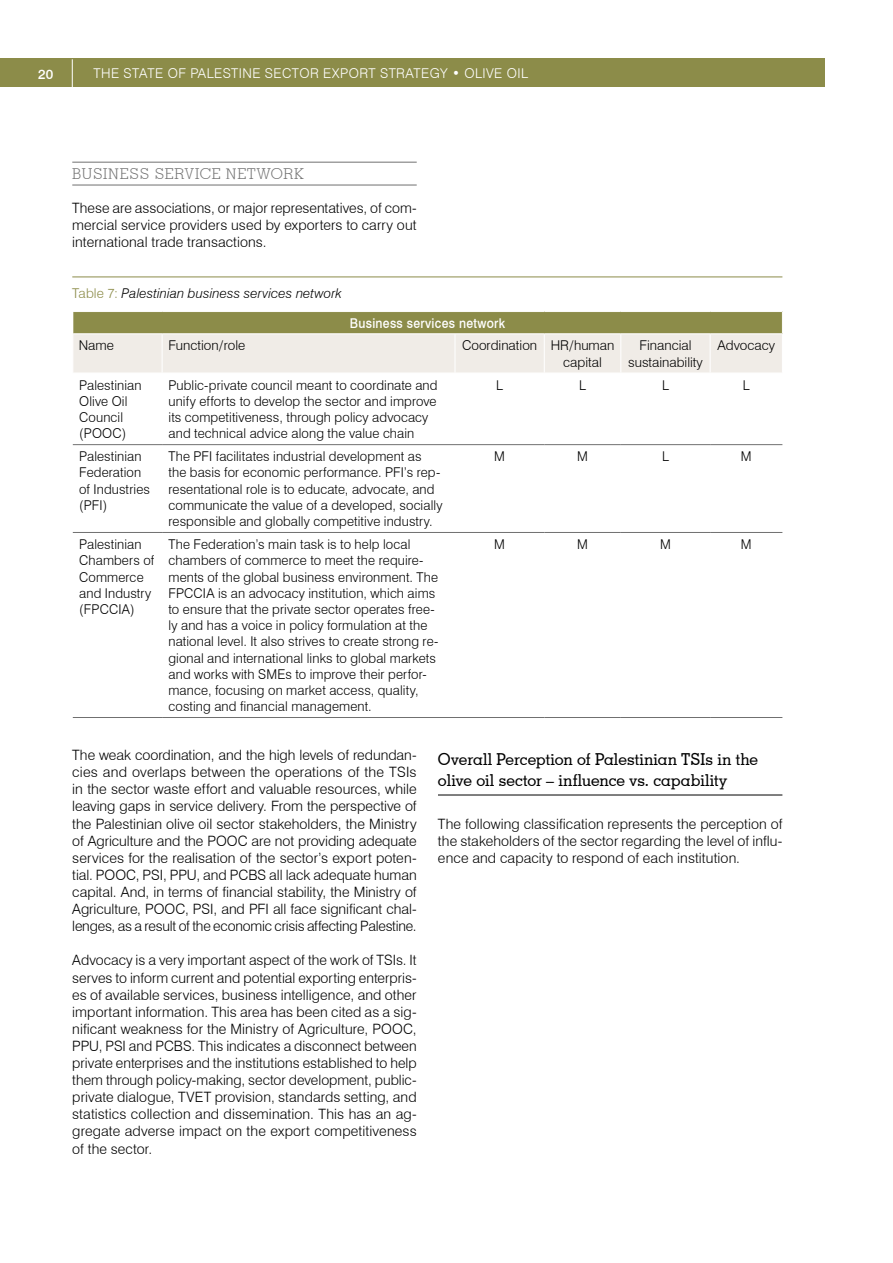
<style>
.page{position:relative;width:893px;height:1263px;background:#fff}
.page>*{position:absolute;margin:0;border:0;box-sizing:border-box;transform-origin:0 0}
.Title_4{font:500 16.5px/21.6px "Geometric Slab 703 BT";letter-spacing:.005em;color:#000;scale:.96 1}
.Title_3_-_gray{font:300 15px "Geometric Slab 703 BT";letter-spacing:.045em;color:#707070}
.Body_text{font:300 14.25px/17.1px "Swiss 721 BT";letter-spacing:.005em;color:#000;text-align:justify}
.Table_Text{font:300 13.5px/16.2px "Swiss 721 BT";letter-spacing:.01em;color:#000}
.TABLE__Categories{font:300 13.5px/16.2px "Swiss 721 BT";color:#000;text-align:center}
.t1{font:300 13.5px "Swiss 721 BT";letter-spacing:.03em;color:#fff}
.Tables__names{font:italic 300 13.5px "Swiss 721 BT";letter-spacing:.005em;color:#000}
.TABLE__Headers_-_cen{font:500 13.5px "Swiss 721 BT";letter-spacing:.025em;color:#fff;scale:.9 1}
.TABLE__Headers_-_cen-2{font:500 13.5px "Swiss 721 BT";letter-spacing:.025em;color:#fff}
.s1{font-style:normal;color:#8c8c49}
</style>
<div class="page">
<div style="left:0;top:58px;width:825px;height:29px;background:#8c8c49"></div>
<svg style="left:72px;top:59px;width:1px;height:28px"></svg>
<hr style="left:72px;top:162px;width:345px;height:1px;background:#707070">
<hr style="left:72px;top:185px;width:345px;height:1px;background:#707070">
<hr style="left:72px;top:277px;width:710px;height:1px;background:#8c8c49">
<hr style="left:73px;top:444px;width:89px;height:1px;background:#707070">
<hr style="left:162px;top:444px;width:293px;height:1px;background:#707070">
<hr style="left:455px;top:444px;width:89px;height:1px;background:#707070">
<hr style="left:544px;top:444px;width:77px;height:1px;background:#707070">
<hr style="left:621px;top:444px;width:89px;height:1px;background:#707070">
<hr style="left:710px;top:444px;width:72px;height:1px;background:#707070">
<hr style="left:73px;top:532px;width:89px;height:1px;background:#707070">
<hr style="left:162px;top:532px;width:293px;height:1px;background:#707070">
<hr style="left:455px;top:532px;width:89px;height:1px;background:#707070">
<hr style="left:544px;top:532px;width:77px;height:1px;background:#707070">
<hr style="left:621px;top:532px;width:89px;height:1px;background:#707070">
<hr style="left:710px;top:532px;width:72px;height:1px;background:#707070">
<hr style="left:73px;top:717px;width:89px;height:1px;background:#707070">
<hr style="left:162px;top:717px;width:293px;height:1px;background:#707070">
<hr style="left:455px;top:717px;width:89px;height:1px;background:#707070">
<hr style="left:544px;top:717px;width:77px;height:1px;background:#707070">
<hr style="left:621px;top:717px;width:89px;height:1px;background:#707070">
<hr style="left:710px;top:717px;width:72px;height:1px;background:#707070">
<svg style="left:73px;top:312px;width:710px;height:61px;background:#cdcab0"></svg>
<hr style="left:72px;top:333px;width:90px;height:1px;background:#fff">
<hr style="left:162px;top:333px;width:293px;height:1px;background:#fff">
<hr style="left:455px;top:333px;width:89px;height:1px;background:#fff">
<hr style="left:544px;top:333px;width:77px;height:1px;background:#fff">
<hr style="left:621px;top:333px;width:89px;height:1px;background:#fff">
<hr style="left:710px;top:333px;width:73px;height:1px;background:#fff">
<hr style="left:782px;top:334px;width:1px;height:39px;background:#fff">
<hr style="left:438px;top:795px;width:344px;height:1px;background:#000">
<p class="TABLE__Headers_-_cen-2" style="left:38px;top:66px;width:17px">20</p>
<p class="t1" style="left:94px;top:65px;width:436px">THE STATE OF PALESTINE SECTOR EXPORT STRATEGY • OLIVE OIL</p>
<p class="Title_3_-_gray" style="left:72px;top:165px;width:233px">BUSINESS SERVICE NETWORK</p>
<p class="Body_text" style="left:72px;top:199px;width:346px">These are associations, or major representatives, of com&shy;mercial service providers used by exporters to carry out international trade transactions.</p>
<p class="Tables__names" style="left:72px;top:285px;width:271px"><span class="s1">Table 7:</span> Palestinian business services network</p>
<p class="TABLE__Headers_-_cen" style="left:350px;top:315px;width:174px">Business services network</p>
<p class="TABLE__Categories" style="left:79px;top:337px;width:37px">Name</p>
<p class="TABLE__Categories" style="left:168px;top:337px;width:78px">Function/role</p>
<p class="TABLE__Categories" style="left:462px;top:337px;width:76px">Coordination</p>
<p class="TABLE__Categories" style="left:551px;top:337px;width:65px">HR/human capital</p>
<p class="TABLE__Categories" style="left:628px;top:337px;width:76px">Financial sustainability</p>
<p class="TABLE__Categories" style="left:718px;top:337px;width:59px">Advocacy</p>
<p class="Table_Text" style="left:79px;top:377px;width:64px">Palestinian<br>Olive Oil<br>Council (POOC)</p>
<p class="Table_Text" style="left:168px;top:377px;width:271px">Public-private council meant to coordinate and unify efforts to develop the sector and improve its competitiveness, through policy advocacy and technical advice along the value chain</p>
<p class="Table_Text" style="left:496px;top:377px;width:8px">L</p>
<p class="Table_Text" style="left:579px;top:377px;width:8px">L</p>
<p class="Table_Text" style="left:662px;top:377px;width:8px">L</p>
<p class="Table_Text" style="left:743px;top:377px;width:8px">L</p>
<p class="Table_Text" style="left:79px;top:448px;width:72px">Palestinian<br>Federation of Industries (PFI)</p>
<p class="Table_Text" style="left:168px;top:448px;width:276px">The PFI facilitates industrial development as the basis for economic performance. PFI’s rep&shy;resentational role is to educate, advocate, and communicate the value of a developed, socially responsible and globally competitive industry.</p>
<p class="Table_Text" style="left:494px;top:448px;width:12px">M</p>
<p class="Table_Text" style="left:577px;top:448px;width:12px">M</p>
<p class="Table_Text" style="left:662px;top:448px;width:8px">L</p>
<p class="Table_Text" style="left:741px;top:448px;width:12px">M</p>
<p class="Table_Text" style="left:79px;top:536px;width:77px">Palestinian<br>Chambers of<br>Commerce and Industry (FPCCIA)</p>
<p class="Table_Text" style="left:168px;top:536px;width:271px">The Federation’s main task is to help local chambers of commerce to meet the require&shy;ments of the global business environment. The FPCCIA is an advocacy institution, which aims to ensure that the private sector operates free&shy;ly and has a voice in policy formulation at the national level. It also strives to create strong re&shy;gional and international links to global markets and works with SMEs to improve their perfor&shy;mance, focusing on market access, quality, costing and financial management.</p>
<p class="Table_Text" style="left:494px;top:536px;width:12px">M</p>
<p class="Table_Text" style="left:577px;top:536px;width:12px">M</p>
<p class="Table_Text" style="left:660px;top:536px;width:12px">M</p>
<p class="Table_Text" style="left:741px;top:536px;width:12px">M</p>
<p class="Body_text" style="left:72px;top:746px;width:346px">The weak coordination, and the high levels of redundan&shy;cies and overlaps between the operations of the TSIs in the sector waste effort and valuable resources, while leaving gaps in service delivery. From the perspective of the Palestinian olive oil sector stakeholders, the Ministry of Agriculture and the POOC are not providing adequate services for the realisation of the sector’s export poten&shy;tial. POOC, PSI, PPU, and PCBS all lack adequate human capital. And, in terms of financial stability, the Ministry of Agriculture, POOC, PSI, and PFI all face significant chal&shy;lenges, as a result of the economic crisis affecting Palestine.</p>
<p class="Body_text" style="left:72px;top:952px;width:346px">Advocacy is a very important aspect of the work of TSIs. It serves to inform current and potential exporting enterpris&shy;es of available services, business intelligence, and other important information. This area has been cited as a sig&shy;nificant weakness for the Ministry of Agriculture, POOC, PPU, PSI and PCBS. This indicates a disconnect between private enterprises and the institutions established to help them through policy-making, sector development, public&shy;private dialogue, TVET provision, standards setting, and statistics collection and dissemination. This has an ag&shy;gregate adverse impact on the export competitiveness of the sector.</p>
<p class="Title_4" style="left:438px;top:748px;width:335px">Overall Perception of Palestinian TSIs in the olive oil sector – influence vs. capability</p>
<p class="Body_text" style="left:438px;top:815px;width:346px">The following classification represents the perception of the stakeholders of the sector regarding the level of influ&shy;ence and capacity to respond of each institution.</p>
</div>
